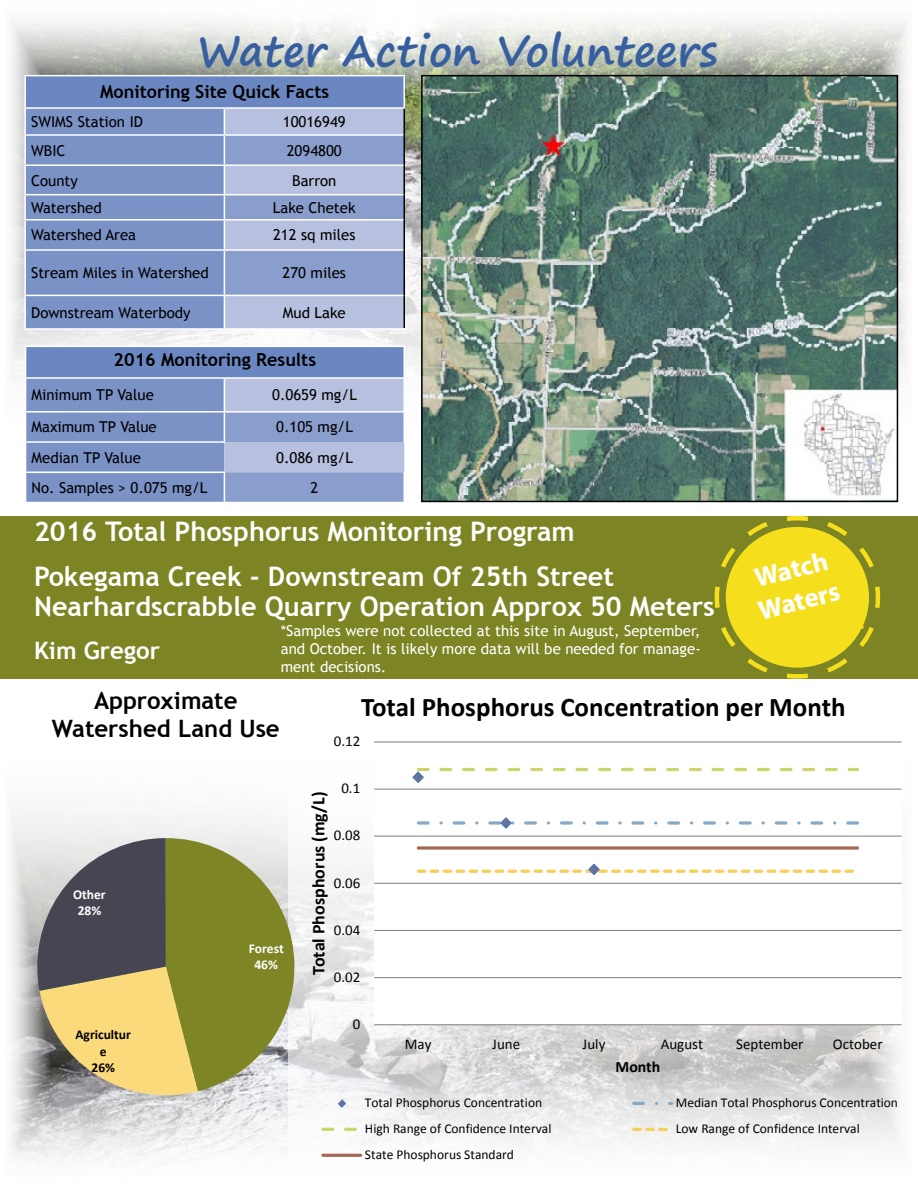
<style>
.page{position:relative;width:918px;height:1188px;background:#fff}
.page>*{position:absolute;margin:0;border:0;box-sizing:border-box;transform-origin:0 0}
.t1{font:700 42px "Segoe Print";color:#375f9f}
.t2{font:700 27px/45px "Trebuchet MS";color:#fff}
.t3{font:700 27px "Calibri";color:#000}
.t4{font:700 27px/32.4px "Myriad Pro";color:#fff}
.t5{font:700 24px/27.9px "Trebuchet MS";color:#000;text-align:center}
.t6{font:700 24px "Trebuchet MS";color:#fff}
.t7{font:700 18px "Trebuchet MS";color:#000}
.t8{font:700 18px "Calibri";color:#000}
.t9{font:700 15.9px "Calibri";color:#000}
.t10{font:15px "Trebuchet MS";color:#000}
.t11{font:15px/18px "Trebuchet MS";color:#fff;text-align:justify}
.t12{font:15px "Calibri";letter-spacing:.005em;color:#000}
.t13{font:13.5px "Calibri";color:#000}
.t14{font:700 13.5px/16.5px "Calibri";color:#fff;text-align:center}
.t15{font:700 13.5px/16.5px "Calibri";letter-spacing:-.005em;color:#000;text-align:center}
</style>
<div class="page">
<img style="left:11px;top:19px;width:896px;height:429px">
<img style="left:11px;top:811px;width:278px;height:349px">
<div style="left:0;top:516px;width:918px;height:163px;background:#7c8423"></div>
<div style="left:26px;top:346px;width:378px;height:32px;background:#6b87c1"></div>
<hr style="left:25px;top:346px;width:199px;height:1px;background:#fff">
<hr style="left:25px;top:347px;width:1px;height:30px;background:#fff">
<hr style="left:224px;top:346px;width:181px;height:1px;background:#fff">
<hr style="left:404px;top:347px;width:1px;height:30px;background:#fff">
<hr style="left:25px;top:377px;width:199px;height:2px;background:#fff">
<hr style="left:224px;top:377px;width:181px;height:2px;background:#fff">
<svg style="left:25px;top:378px;width:380px;height:125px;background:#92a4d0"></svg>
<hr style="left:25px;top:502px;width:199px;height:1px;background:#fff">
<img style="left:424px;top:78px;width:471px;height:421px">
<div style="left:421px;top:75px;width:477px;height:427px;border:2px solid #000"></div>
<div style="left:25px;top:76px;width:379px;height:32px;background:#6b87c1"></div>
<div style="left:26px;top:109px;width:198px;height:219px;background:#7b92c7"></div>
<hr style="left:24px;top:75px;width:200px;height:1px;background:#fff">
<hr style="left:24px;top:76px;width:2px;height:31px;background:#fff">
<hr style="left:224px;top:75px;width:181px;height:1px;background:#fff">
<hr style="left:404px;top:76px;width:1px;height:31px;background:#fff">
<hr style="left:24px;top:107px;width:200px;height:2px;background:#fff">
<hr style="left:224px;top:107px;width:181px;height:2px;background:#fff">
<hr style="left:24px;top:109px;width:2px;height:25px;background:#fff">
<hr style="left:24px;top:136px;width:2px;height:28px;background:#fff">
<hr style="left:24px;top:166px;width:2px;height:28px;background:#fff">
<hr style="left:24px;top:195px;width:2px;height:24px;background:#fff">
<hr style="left:24px;top:251px;width:2px;height:44px;background:#fff">
<hr style="left:24px;top:296px;width:2px;height:32px;background:#fff">
<hr style="left:24px;top:134px;width:200px;height:2px;background:#fff">
<hr style="left:24px;top:164px;width:200px;height:2px;background:#fff">
<hr style="left:24px;top:194px;width:200px;height:1px;background:#fff">
<hr style="left:24px;top:295px;width:200px;height:1px;background:#fff">
<hr style="left:24px;top:328px;width:200px;height:2px;background:#fff">
<hr style="left:24px;top:221px;width:2px;height:28px;background:#fff">
<hr style="left:24px;top:219px;width:200px;height:2px;background:#fff">
<hr style="left:24px;top:249px;width:200px;height:2px;background:#fff">
<svg style="left:224px;top:108px;width:181px;height:220px;background:#a4b2d6"></svg>
<hr style="left:224px;top:219px;width:179px;height:2px;background:#fff">
<hr style="left:404px;top:220px;width:1px;height:30px;background:#000">
<hr style="left:224px;top:251px;width:1px;height:44px;background:#fff">
<hr style="left:224px;top:249px;width:179px;height:2px;background:#fff">
<hr style="left:404px;top:250px;width:1px;height:45px;background:#000">
<hr style="left:224px;top:296px;width:1px;height:32px;background:#fff">
<hr style="left:224px;top:295px;width:179px;height:1px;background:#fff">
<hr style="left:404px;top:295px;width:1px;height:33px;background:#000">
<hr style="left:224px;top:328px;width:181px;height:2px;background:#fff">
<div style="left:289px;top:679px;width:629px;height:499px;background:#fff;opacity:.63"></div>
<div style="left:374px;top:742px;width:528px;height:283px;background:#fff"></div>
<hr style="left:374px;top:977px;width:528px;height:1px;background:#868686">
<hr style="left:374px;top:930px;width:528px;height:1px;background:#868686">
<hr style="left:374px;top:883px;width:528px;height:1px;background:#868686">
<hr style="left:374px;top:836px;width:528px;height:1px;background:#868686">
<hr style="left:374px;top:789px;width:528px;height:1px;background:#868686">
<hr style="left:374px;top:741px;width:528px;height:2px;background:#868686">
<hr style="left:374px;top:1024px;width:528px;height:1px;background:#868686">
<svg style="left:418px;top:846px;width:440px;height:4px;background:#b68574"></svg>
<svg style="left:412px;top:768px;width:446px;height:15px"></svg>
<svg style="left:418px;top:817px;width:440px;height:12px"></svg>
<svg style="left:418px;top:863px;width:436px;height:12px"></svg>
<svg style="left:337px;top:1098px;width:10px;height:11px"></svg>
<svg style="left:634px;top:1102px;width:38px;height:3px"></svg>
<svg style="left:323px;top:1128px;width:38px;height:3px"></svg>
<svg style="left:634px;top:1128px;width:38px;height:3px"></svg>
<hr style="left:323px;top:1154px;width:38px;height:3px;background:#a66954">
<svg style="left:37px;top:838px;width:257px;height:257px;background:#999662"></svg>
<svg style="left:712px;top:515px;width:170px;height:166px"></svg>
<h1 class="t1" style="left:197px;top:13px;width:522px">Water Action Volunteers</h1>
<p class="t7" style="left:100px;top:81px;width:231px">Monitoring Site Quick Facts</p>
<p class="t10" style="left:31px;top:113px;width:113px">SWIMS Station ID</p>
<p class="t10" style="left:283px;top:113px;width:64px">10016949</p>
<p class="t10" style="left:31px;top:142px;width:36px">WBIC</p>
<p class="t10" style="left:287px;top:142px;width:57px">2094800</p>
<p class="t10" style="left:31px;top:171px;width:48px">County</p>
<p class="t10" style="left:292px;top:171px;width:46px">Barron</p>
<p class="t10" style="left:31px;top:199px;width:72px">Watershed</p>
<p class="t10" style="left:273px;top:199px;width:84px">Lake Chetek</p>
<p class="t10" style="left:31px;top:226px;width:107px">Watershed Area</p>
<p class="t10" style="left:273px;top:226px;width:84px">212 sq miles</p>
<p class="t10" style="left:31px;top:264px;width:179px">Stream Miles in Watershed</p>
<p class="t10" style="left:283px;top:264px;width:65px">270 miles</p>
<p class="t10" style="left:31px;top:304px;width:161px">Downstream Waterbody</p>
<p class="t10" style="left:283px;top:304px;width:64px">Mud Lake</p>
<p class="t7" style="left:114px;top:348px;width:204px">2016 Monitoring Results</p>
<p class="t10" style="left:32px;top:386px;width:124px">Minimum TP Value</p>
<p class="t10" style="left:272px;top:386px;width:86px">0.0659 mg/L</p>
<p class="t10" style="left:32px;top:418px;width:127px">Maximum TP Value</p>
<p class="t10" style="left:276px;top:418px;width:78px">0.105 mg/L</p>
<p class="t10" style="left:32px;top:449px;width:111px">Median TP Value</p>
<p class="t10" style="left:276px;top:449px;width:78px">0.086 mg/L</p>
<p class="t10" style="left:32px;top:479px;width:177px">No. Samples &gt; 0.075 mg/L</p>
<p class="t10" style="left:310px;top:479px;width:9px">2</p>
<h2 class="t2" style="left:34px;top:509px;width:582px">2016 Total Phosphorus Monitoring Program<br>Pokegama Creek - Downstream Of 25th Street</h2>
<h2 class="t2" style="left:34px;top:584px;width:682px">Nearhardscrabble Quarry Operation Approx 50 Meters</h2>
<h3 class="t6" style="left:34px;top:636px;width:127px">Kim Gregor</h3>
<p class="t11" style="left:281px;top:622px;width:422px">*Samples were not collected at this site in August, September, and October. It is likely more data will be needed for manage&shy;ment decisions.</p>
<h2 class="t4" style="left:747px;top:563px;width:84px;rotate:-14deg">Watch<br>Waters</h2>
<h3 class="t5" style="left:52px;top:687px;width:229px">Approximate<br>Watershed Land Use</h3>
<p class="t14" style="left:73px;top:886px;width:34px">Other<br>28%</p>
<p class="t15" style="left:75px;top:1026px;width:57px">Agricultur e<br>26%</p>
<p class="t14" style="left:249px;top:940px;width:37px">Forest<br>46%</p>
<h2 class="t3" style="left:361px;top:690px;width:486px">Total Phosphorus Concentration per Month</h2>
<p class="t12" style="left:334px;top:732px;width:28px">0.12</p>
<p class="t12" style="left:341px;top:779px;width:20px">0.1</p>
<p class="t8" style="left:307px;top:975px;width:184px;rotate:-90deg">Total Phosphorus (mg/L)</p>
<p class="t12" style="left:334px;top:826px;width:28px">0.08</p>
<p class="t12" style="left:334px;top:873px;width:28px">0.06</p>
<p class="t12" style="left:334px;top:920px;width:28px">0.04</p>
<p class="t12" style="left:334px;top:967px;width:28px">0.02</p>
<p class="t12" style="left:353px;top:1015px;width:9px">0</p>
<p class="t12" style="left:405px;top:1034px;width:28px">May</p>
<p class="t12" style="left:492px;top:1034px;width:29px">June</p>
<p class="t12" style="left:583px;top:1034px;width:24px">July</p>
<p class="t12" style="left:661px;top:1034px;width:44px">August</p>
<p class="t12" style="left:736px;top:1034px;width:69px">September</p>
<p class="t12" style="left:833px;top:1034px;width:51px">October</p>
<p class="t9" style="left:615px;top:1057px;width:46px">Month</p>
<p class="t13" style="left:365px;top:1094px;width:179px">Total Phosphorus Concentration</p>
<p class="t13" style="left:676px;top:1094px;width:224px">Median Total Phosphorus Concentration</p>
<p class="t13" style="left:365px;top:1120px;width:188px">High Range of Confidence Interval</p>
<p class="t13" style="left:676px;top:1120px;width:185px">Low Range of Confidence Interval</p>
<p class="t13" style="left:365px;top:1146px;width:151px">State Phosphorus Standard</p>
</div>
